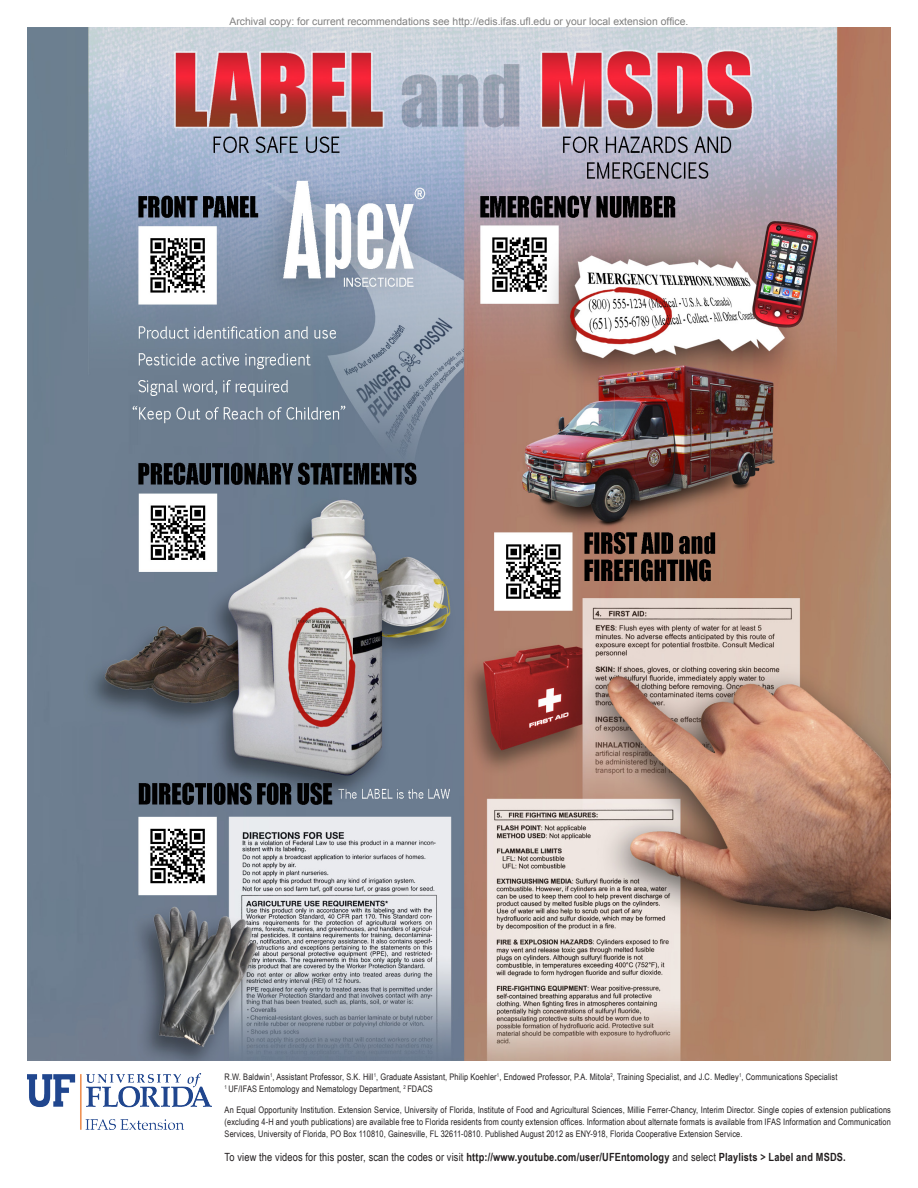
<style>
.page{position:relative;width:918px;height:1188px;background:#fff}
.page>*{position:absolute;margin:0;border:0;box-sizing:border-box;transform-origin:0 0}
.t1{font:700 11.25px "Arial Narrow";letter-spacing:.015em;color:#231f20}
.t2{font:10.35px "Arial";color:#808080}
.t3{font:9px/12px "Arial Narrow";letter-spacing:.015em;color:#231f20;text-align:justify}
.s1{font-weight:400}
</style>
<div class="page">
<img style="left:27px;top:27px;width:864px;height:1033px">
<img style="left:27px;top:1073px;width:185px;height:56px">
<p class="t2" style="left:230px;top:15px;width:460px">Archival copy: for current recommendations see http://edis.ifas.ufl.edu or your local extension office.</p>
<p class="t3" style="left:225px;top:1070px;width:614px">R.W. Baldwin<sup>1</sup>, Assistant Professor, S.K. Hill<sup>1</sup>, Graduate Assistant, Philip Koehler<sup>1</sup>, Endowed Professor, P.A. Mitola<sup>2</sup>, Training Specialist, and J.C. Medley<sup>1</sup>, Communications Specialist</p>
<p class="t3" style="left:225px;top:1082px;width:210px"><sup>1</sup> UF/IFAS Entomology and Nematology Department, <sup>2</sup> FDACS</p>
<p class="t3" style="left:225px;top:1103px;width:668px">An Equal Opportunity Institution. Extension Service, University of Florida, Institute of Food and Agricultural Sciences, Millie Ferrer-Chancy, Interim Director. Single copies of extension publications (excluding 4-H and youth publications) are available free to Florida residents from county extension offices. Information about alternate formats is available from IFAS Information and Communication Services, University of Florida, PO Box 110810, Gainesville, FL 32611-0810. Published August 2012 as ENY-918, Florida Cooperative Extension Service.</p>
<p class="t1" style="left:225px;top:1148px;width:623px"><span class="s1">To view the videos for this poster, scan the codes or visit</span> http://www.youtube.com/user/UFEntomology <span class="s1">and select</span> Playlists &gt; Label and MSDS.</p>
</div>
